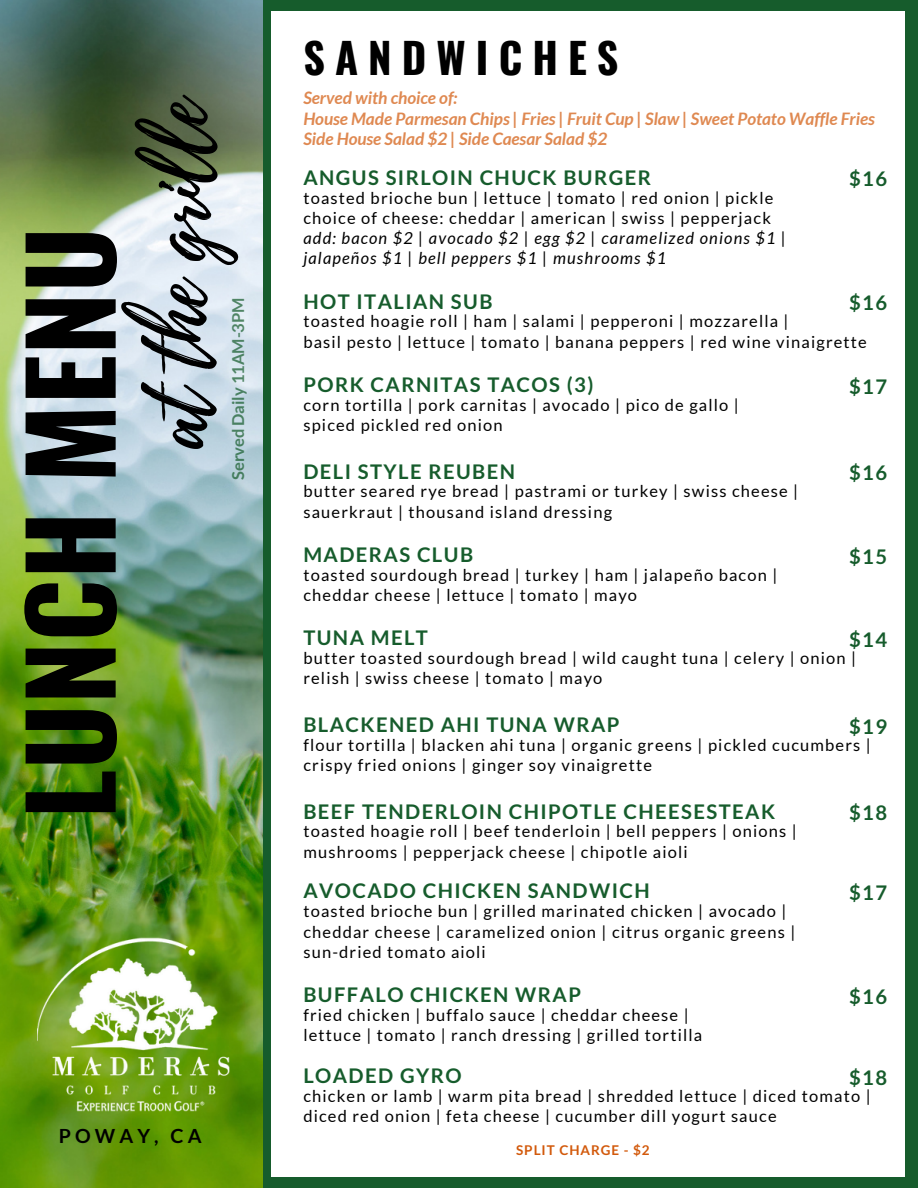
<style>
.page{position:relative;width:918px;height:1188px;background:#165c2c}
.page>*{position:absolute;margin:0;border:0;box-sizing:border-box;transform-origin:0 0}
.t1{font:700 111.15px "Oswald";color:#000}
.t2{font:80.4px "Playlist Script";color:#000}
.t3{font:700 42px "Oswald";letter-spacing:.24em;color:#000}
.t4{font:700 20.25px "Lato";letter-spacing:.07em;color:#165c2c}
.t5{font:700 19.5px "Lato";letter-spacing:.21em;color:#000}
.t6{font:italic 700 17.25px/20.7px "Lato";letter-spacing:-.005em;color:#d2590b}
.t7{font:16.5px/20.2px "Lato";letter-spacing:.07em;color:#000}
.t8{font:italic 16.5px/20.2px "Lato";letter-spacing:.07em;color:#000}
.t9{font:700 16.5px "Lato";letter-spacing:-.005em;color:#165c2c}
.t10{font:700 13.5px "Lato";letter-spacing:.07em;color:#d2590b}
</style>
<div class="page">
<div style="left:272px;top:11px;width:632px;height:1166px;background:#fff"></div>
<img style="left:0;top:0;width:262px;height:1188px">
<img style="left:38px;top:926px;width:192px;height:189px">
<h3 class="t3" style="left:303px;top:25px;width:317px">SANDWICHES</h3>
<h2 class="t2" style="left:121px;top:449px;width:356px;rotate:-90deg">at the grille</h2>
<p class="t6" style="left:303px;top:87px;width:573px">Served with choice of:<br>House Made Parmesan Chips | Fries | Fruit Cup | Slaw | Sweet Potato Waffle Fries<br>Side House Salad $2 | Side Caesar Salad $2</p>
<p class="t4" style="left:849px;top:166px;width:40px">$16</p>
<p class="t4" style="left:303px;top:165px;width:349px">ANGUS SIRLOIN CHUCK BURGER</p>
<p class="t7" style="left:303px;top:187px;width:472px">toasted brioche bun | lettuce | tomato | red onion | pickle choice of cheese: cheddar | american | swiss | pepperjack</p>
<p class="t8" style="left:303px;top:228px;width:484px">add: bacon $2 | avocado $2 | egg $2 | caramelized onions $1 | jalapeños $1 | bell peppers $1 | mushrooms $1</p>
<h1 class="t1" style="left:-17px;top:819px;width:593px;rotate:-90deg">LUNCH MENU</h1>
<p class="t4" style="left:849px;top:290px;width:40px">$16</p>
<p class="t7" style="left:303px;top:311px;width:565px">toasted hoagie roll | ham | salami | pepperoni | mozzarella |<br>basil pesto | lettuce | tomato | banana peppers | red wine vinaigrette</p>
<p class="t4" style="left:303px;top:289px;width:191px">HOT ITALIAN SUB</p>
<p class="t9" style="left:228px;top:480px;width:184px;rotate:-90deg">Served Daily 11AM-3PM</p>
<p class="t4" style="left:303px;top:372px;width:292px">PORK CARNITAS TACOS (3)</p>
<p class="t4" style="left:849px;top:374px;width:40px">$17</p>
<p class="t7" style="left:303px;top:394px;width:437px">corn tortilla | pork carnitas | avocado | pico de gallo | spiced pickled red onion</p>
<p class="t4" style="left:849px;top:460px;width:40px">$16</p>
<p class="t4" style="left:303px;top:459px;width:213px">DELI STYLE REUBEN</p>
<p class="t7" style="left:303px;top:481px;width:496px">butter seared rye bread | pastrami or turkey | swiss cheese | sauerkraut | thousand island dressing</p>
<p class="t4" style="left:849px;top:544px;width:40px">$15</p>
<p class="t4" style="left:303px;top:542px;width:171px">MADERAS CLUB</p>
<p class="t7" style="left:303px;top:564px;width:476px">toasted sourdough bread | turkey | ham | jalapeño bacon | cheddar cheese | lettuce | tomato | mayo</p>
<p class="t4" style="left:849px;top:627px;width:40px">$14</p>
<p class="t7" style="left:303px;top:648px;width:554px">butter toasted sourdough bread | wild caught tuna | celery | onion | relish | swiss cheese | tomato | mayo</p>
<p class="t4" style="left:303px;top:625px;width:126px">TUNA MELT</p>
<p class="t4" style="left:849px;top:714px;width:40px">$19</p>
<p class="t7" style="left:303px;top:734px;width:569px">flour tortilla | blacken ahi tuna | organic greens | pickled cucumbers | crispy fried onions | ginger soy vinaigrette</p>
<p class="t4" style="left:303px;top:712px;width:318px">BLACKENED AHI TUNA WRAP</p>
<p class="t4" style="left:849px;top:800px;width:40px">$18</p>
<p class="t4" style="left:303px;top:799px;width:473px">BEEF TENDERLOIN CHIPOTLE CHEESESTEAK</p>
<p class="t7" style="left:303px;top:821px;width:495px">toasted hoagie roll | beef tenderloin | bell peppers | onions | mushrooms | pepperjack cheese | chipotle aioli</p>
<p class="t4" style="left:303px;top:878px;width:348px">AVOCADO CHICKEN SANDWICH</p>
<p class="t7" style="left:303px;top:901px;width:493px">toasted brioche bun | grilled marinated chicken | avocado | cheddar cheese | caramelized onion | citrus organic greens | sun-dried tomato aioli</p>
<p class="t4" style="left:303px;top:982px;width:279px">BUFFALO CHICKEN WRAP</p>
<p class="t7" style="left:303px;top:1004px;width:400px">fried chicken | buffalo sauce | cheddar cheese | lettuce | tomato | ranch dressing | grilled tortilla</p>
<p class="t4" style="left:849px;top:880px;width:40px">$17</p>
<p class="t4" style="left:849px;top:984px;width:40px">$16</p>
<p class="t5" style="left:59px;top:1124px;width:144px">POWAY, CA</p>
<p class="t4" style="left:849px;top:1065px;width:40px">$18</p>
<p class="t7" style="left:303px;top:1086px;width:569px">chicken or lamb | warm pita bread | shredded lettuce | diced tomato | diced red onion | feta cheese | cucumber dill yogurt sauce</p>
<p class="t4" style="left:303px;top:1063px;width:160px">LOADED GYRO</p>
<p class="t10" style="left:516px;top:1142px;width:135px">SPLIT CHARGE - $2</p>
</div>
